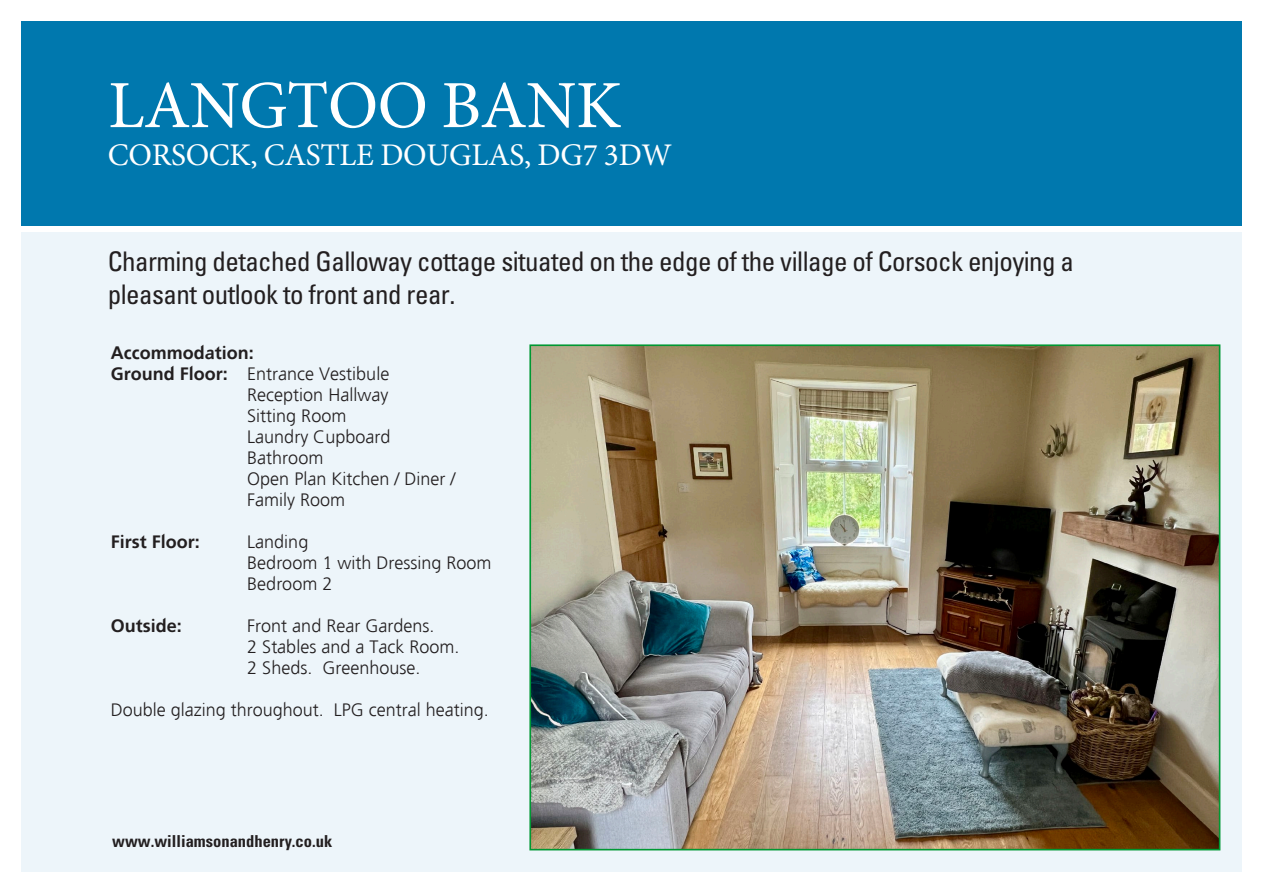
<style>
.page{position:relative;width:1263px;height:893px;background:#fff}
.page>*{position:absolute;margin:0;border:0;box-sizing:border-box;transform-origin:0 0}
.Front_Text{font:67.5px "Minion Pro";letter-spacing:-.01em;color:#fff}
.Front_Text-2{font:31.5px "Minion Pro";letter-spacing:-.01em;color:#fff}
.Front_Text-3{font:condensed 27px/33px "Univers LT Std";letter-spacing:-.02em;color:#231f20}
.t1{font:300 18px/21px "Freeway";color:#231f20}
.t2{font:18px "Freeway Demi";color:#231f20}
.t3{font:700 condensed 16.5px "Univers LT Std";color:#231f20}
.s1{font-family:"Freeway Demi";font-weight:400}
</style>
<div class="page">
<div style="left:21px;top:21px;width:1221px;height:205px;background:#0078ae"></div>
<div style="left:21px;top:233px;width:1221px;height:639px;background:#edf5fa"></div>
<img style="left:532px;top:347px;width:685px;height:500px">
<div style="left:529px;top:344px;width:691px;height:506px;border:2px solid #009833"></div>
<p class="Front_Text" style="left:108px;top:60px;width:514px">LANGTOO BANK</p>
<p class="Front_Text-2" style="left:108px;top:134px;width:566px">CORSOCK, CASTLE DOUGLAS, DG7 3DW</p>
<p class="Front_Text-3" style="left:108px;top:245px;width:968px">Charming detached Galloway cottage situated on the edge of the village of Corsock enjoying a pleasant outlook to front and rear.</p>
<p class="t2" style="left:111px;top:343px;width:144px">Accommodation:</p>
<p class="t1" style="left:111px;top:363px;width:280px"><span class="s1">Ground Floor:</span> Entrance Vestibule</p>
<p class="t1" style="left:247px;top:384px;width:143px">Reception Hallway</p>
<p class="t1" style="left:247px;top:405px;width:101px">Sitting Room</p>
<p class="t1" style="left:247px;top:426px;width:145px">Laundry Cupboard</p>
<p class="t1" style="left:247px;top:447px;width:78px">Bathroom</p>
<p class="t1" style="left:247px;top:468px;width:210px">Open Plan Kitchen / Diner /<br>Family Room</p>
<p class="t2" style="left:111px;top:532px;width:91px">First Floor:</p>
<p class="t1" style="left:247px;top:531px;width:63px">Landing</p>
<p class="t1" style="left:247px;top:552px;width:246px">Bedroom 1 with Dressing Room</p>
<p class="t1" style="left:247px;top:573px;width:87px">Bedroom 2</p>
<p class="t2" style="left:111px;top:616px;width:73px">Outside:</p>
<p class="t1" style="left:247px;top:615px;width:189px">Front and Rear Gardens.</p>
<p class="t1" style="left:247px;top:636px;width:214px">2 Stables and a Tack Room.</p>
<p class="t1" style="left:247px;top:657px;width:175px">2 Sheds. Greenhouse.</p>
<p class="t1" style="left:111px;top:699px;width:380px">Double glazing throughout. LPG central heating.</p>
<p class="t3" style="left:112px;top:831px;width:221px">www.williamsonandhenry.co.uk</p>
</div>
